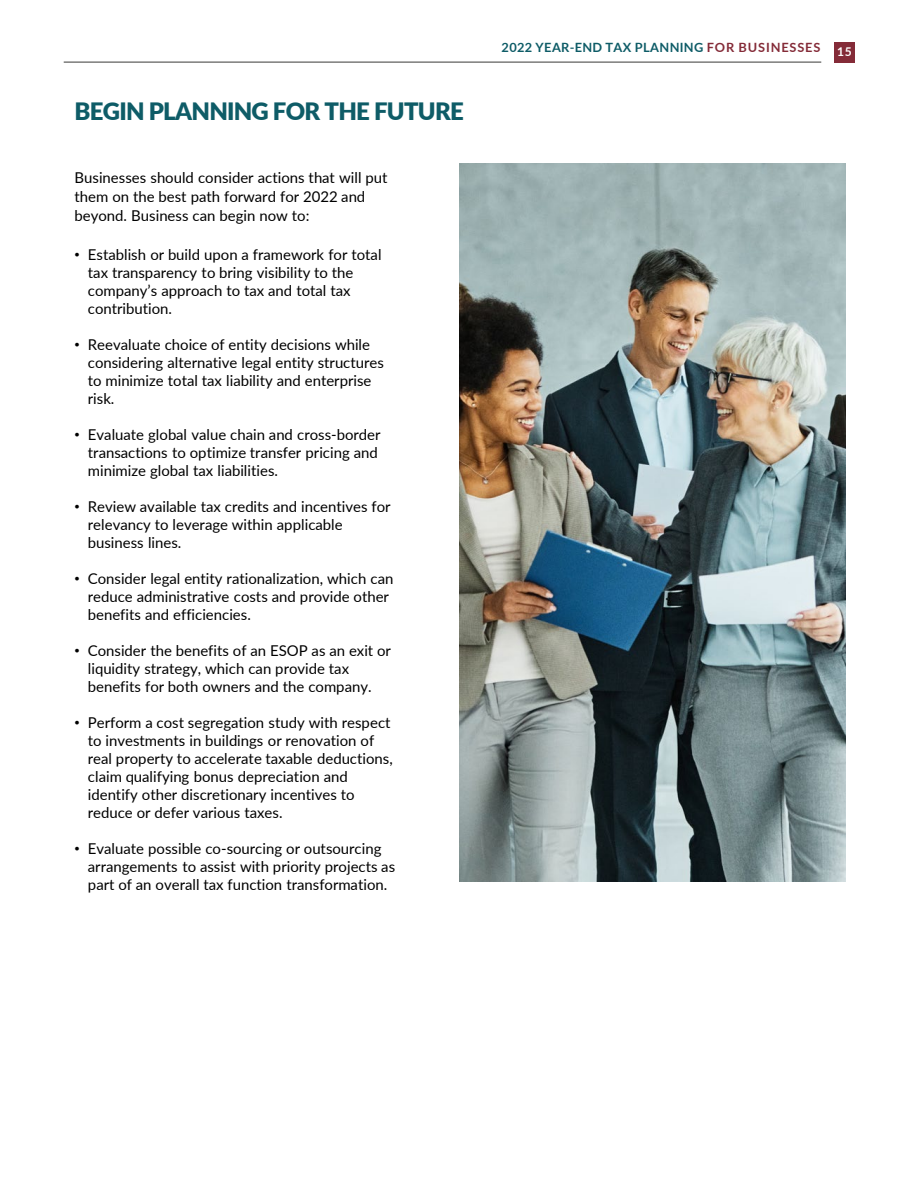
<style>
.page{position:relative;width:918px;height:1188px;background:#fff}
.page>*{position:absolute;margin:0;border:0;box-sizing:border-box;transform-origin:0 0}
.t1{font:900 24px "Lato";letter-spacing:-.03em;color:#0e5c67}
.t2{font:15px/18px "Lato";color:#000}
.t3{font:700 12.75px "Lato";letter-spacing:.03em;color:#0e5c67}
.t4{font:700 12px "Lato";color:#fff}
.s1{font-family:"Arial"}
.s2{color:#842b38}
</style>
<div class="page">
<img style="left:459px;top:163px;width:386px;height:718px">
<hr style="left:64px;top:62px;width:757px;height:1px;background:#424241">
<div style="left:834px;top:42px;width:20px;height:21px;background:#842b38"></div>
<p class="t1" style="left:75px;top:93px;width:391px">BEGIN PLANNING FOR THE FUTURE</p>
<p class="t2" style="left:75px;top:167px;width:314px;line-height:19.2px">Businesses should consider actions that will put them on the best path forward for 2022 and beyond. Business can begin now to:</p>
<p class="t2" style="left:88px;top:245px;width:295px;text-indent:-13px"><span class="s1">•</span> Establish or build upon a framework for total tax transparency to bring visibility to the company’s approach to tax and total tax contribution.</p>
<p class="t2" style="left:88px;top:335px;width:298px;text-indent:-13px"><span class="s1">•</span> Reevaluate choice of entity decisions while considering alternative legal entity structures to minimize total tax liability and enterprise risk.</p>
<p class="t2" style="left:88px;top:425px;width:294px;text-indent:-13px"><span class="s1">•</span> Evaluate global value chain and cross-border transactions to optimize transfer pricing and minimize global tax liabilities.</p>
<p class="t2" style="left:88px;top:497px;width:304px;text-indent:-13px"><span class="s1">•</span> Review available tax credits and incentives for relevancy to leverage within applicable business lines.</p>
<p class="t2" style="left:88px;top:569px;width:307px;text-indent:-13px"><span class="s1">•</span> Consider legal entity rationalization, which can reduce administrative costs and provide other benefits and efficiencies.</p>
<p class="t2" style="left:88px;top:641px;width:305px;text-indent:-13px"><span class="s1">•</span> Consider the benefits of an ESOP as an exit or liquidity strategy, which can provide tax benefits for both owners and the company.</p>
<p class="t2" style="left:88px;top:713px;width:306px;text-indent:-13px"><span class="s1">•</span> Perform a cost segregation study with respect to investments in buildings or renovation of real property to accelerate taxable deductions, claim qualifying bonus depreciation and identify other discretionary incentives to reduce or defer various taxes.</p>
<p class="t2" style="left:88px;top:839px;width:309px;text-indent:-13px"><span class="s1">•</span> Evaluate possible co-sourcing or outsourcing arrangements to assist with priority projects as part of an overall tax function transformation.</p>
<p class="t3" style="left:502px;top:38px;width:320px">2022 YEAR-END TAX PLANNING <span class="s2">FOR BUSINESSES</span></p>
<p class="t4" style="left:837px;top:43px;width:16px">15</p>
</div>
